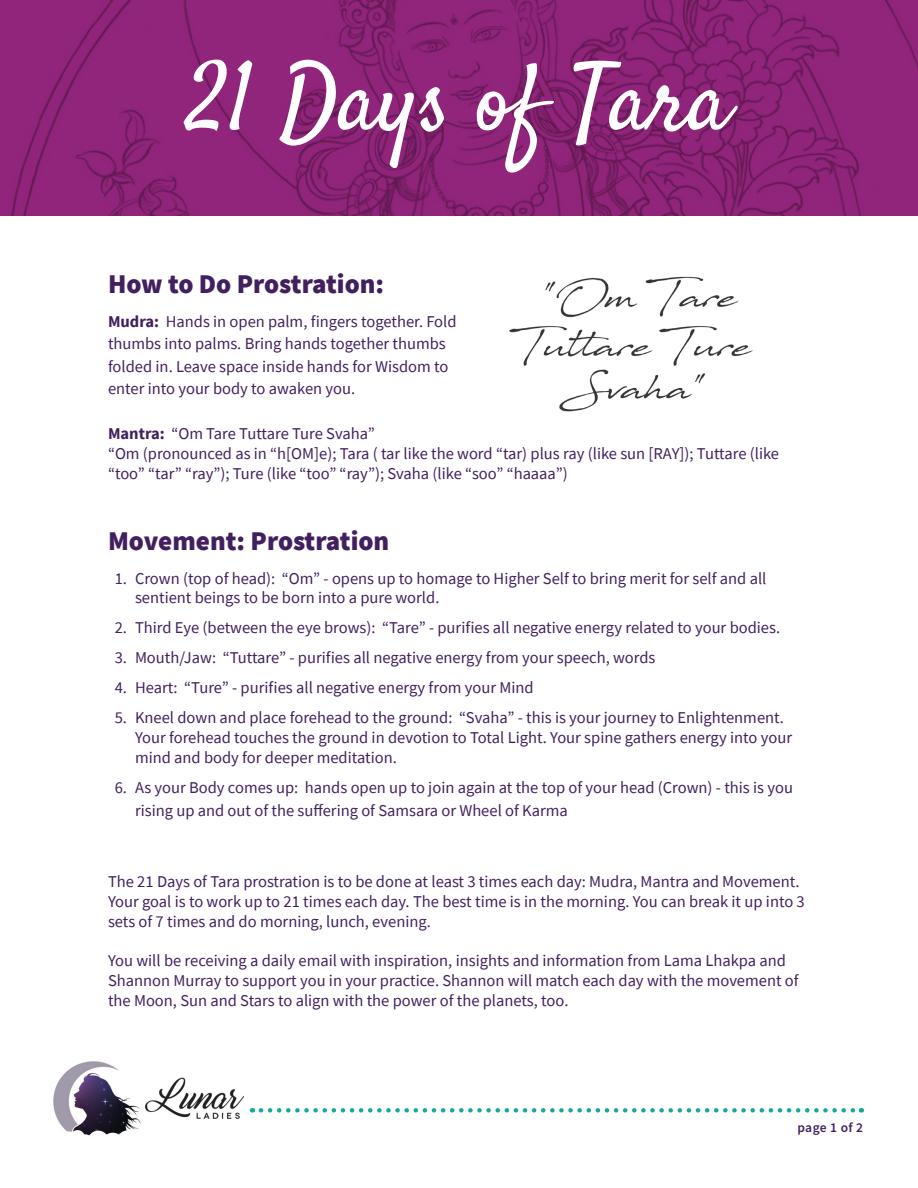
<style>
.page{position:relative;width:918px;height:1188px;background:#fff}
.page>*{position:absolute;margin:0;border:0;box-sizing:border-box;transform-origin:0 0}
.Paragraph_Style_2{font:900 27px "Source Sans Pro";color:#422060}
.Paragraph_Style_2-2{font:16.5px/19.8px "Source Sans Pro";color:#422060}
.t1{font:600 13.5px "Source Sans Pro";letter-spacing:.02em;color:#422060}
.s1{font-weight:700}
</style>
<div class="page">
<svg style="left:261px;top:1108px;width:601px;height:5px"></svg>
<img style="left:53px;top:1061px;width:190px;height:75px">
<img style="left:0;top:0;width:918px;height:216px">
<svg style="left:183px;top:60px;width:555px;height:113px;background:#9d488c"></svg>
<img style="left:509px;top:276px;width:244px;height:136px">
<p class="Paragraph_Style_2" style="left:108px;top:265px;width:278px">How to Do Prostration:</p>
<p class="Paragraph_Style_2-2" style="left:108px;top:310px;width:350px;line-height:22.5px"><span class="s1">Mudra:</span> Hands in open palm, fingers together. Fold thumbs into palms. Bring hands together thumbs folded in. Leave space inside hands for Wisdom to enter into your body to awaken you.</p>
<p class="Paragraph_Style_2-2" style="left:108px;top:423px;width:268px"><span class="s1">Mantra:</span> “Om Tare Tuttare Ture Svaha”</p>
<p class="Paragraph_Style_2-2" style="left:108px;top:443px;width:673px">“Om (pronounced as in “h[OM]e); Tara ( tar like the word “tar) plus ray (like sun [RAY]); Tuttare (like “too” “tar” “ray”); Ture (like “too” “ray”); Svaha (like “soo” “haaaa”)</p>
<p class="Paragraph_Style_2" style="left:108px;top:522px;width:283px">Movement: Prostration</p>
<p class="Paragraph_Style_2-2" style="left:135px;top:568px;width:633px;text-indent:-20px">1. Crown (top of head): “Om” - opens up to homage to Higher Self to bring merit for self and all sentient beings to be born into a pure world.</p>
<p class="Paragraph_Style_2-2" style="left:115px;top:618px;width:667px">2. Third Eye (between the eye brows): “Tare” - purifies all negative energy related to your bodies.</p>
<p class="Paragraph_Style_2-2" style="left:115px;top:648px;width:542px">3. Mouth/Jaw: “Tuttare” - purifies all negative energy from your speech, words</p>
<p class="Paragraph_Style_2-2" style="left:115px;top:678px;width:421px">4. Heart: “Ture” - purifies all negative energy from your Mind</p>
<p class="Paragraph_Style_2-2" style="left:135px;top:708px;width:659px;text-indent:-20px">5. Kneel down and place forehead to the ground: “Svaha” - this is your journey to Enlightenment.<br>Your forehead touches the ground in devotion to Total Light. Your spine gathers energy into your mind and body for deeper meditation.</p>
<p class="Paragraph_Style_2-2" style="left:135px;top:776px;width:660px;line-height:22.5px;text-indent:-20px">6. As your Body comes up: hands open up to join again at the top of your head (Crown) - this is you rising up and out of the suffering of Samsara or Wheel of Karma</p>
<p class="Paragraph_Style_2-2" style="left:108px;top:872px;width:698px">The 21 Days of Tara prostration is to be done at least 3 times each day: Mudra, Mantra and Movement.<br>Your goal is to work up to 21 times each day. The best time is in the morning. You can break it up into 3 sets of 7 times and do morning, lunch, evening.</p>
<p class="Paragraph_Style_2-2" style="left:108px;top:951px;width:692px">You will be receiving a daily email with inspiration, insights and information from Lama Lhakpa and<br>Shannon Murray to support you in your practice. Shannon will match each day with the movement of the Moon, Sun and Stars to align with the power of the planets, too.</p>
<p class="t1" style="left:797px;top:1119px;width:67px">page 1 of 2</p>
</div>
